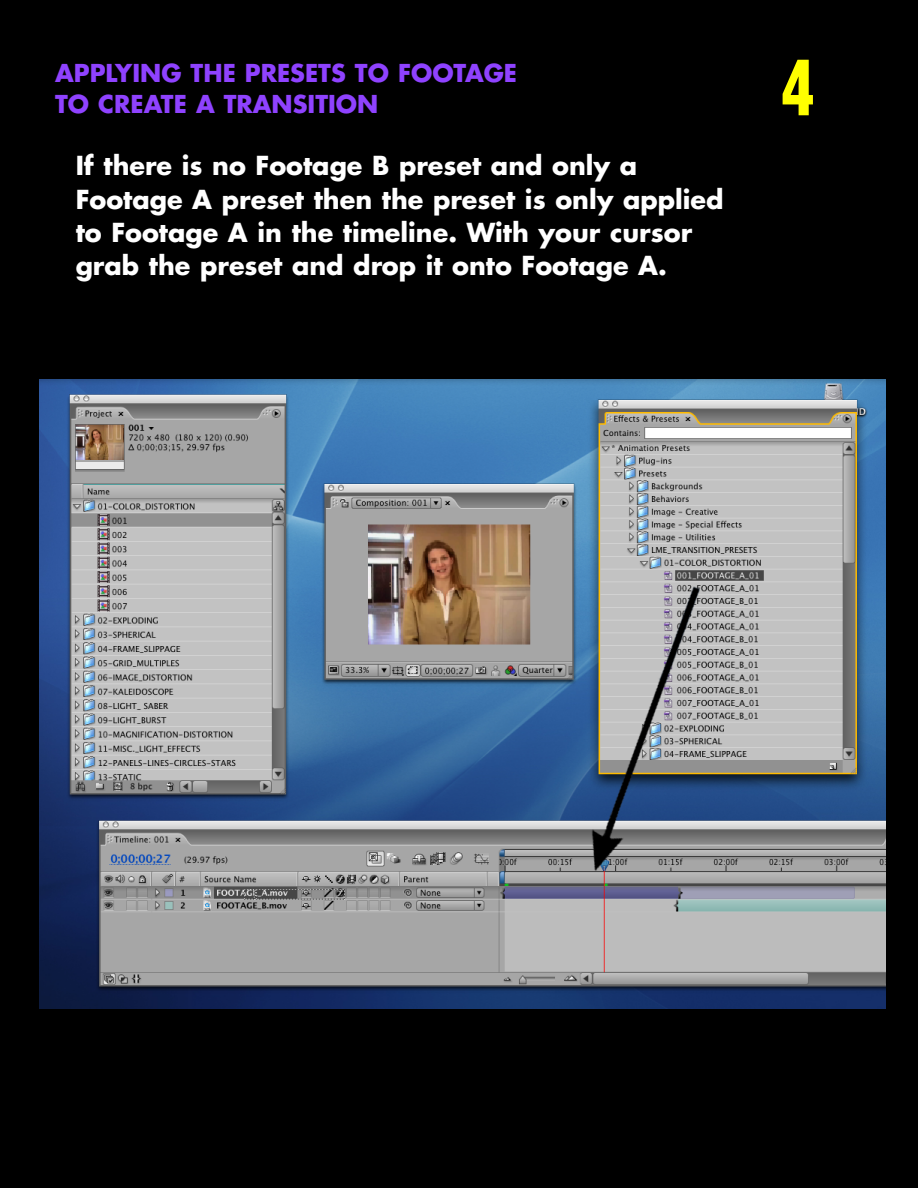
<style>
.page{position:relative;width:918px;height:1188px;background:#000}
.page>*{position:absolute;margin:0;border:0;box-sizing:border-box;transform-origin:0 0}
.t1{font:900 condensed 75.75px "Helvetica";color:#ff0;scale:.84 1}
.t2{font:700 25.5px/33.2px "Futura";color:#fff}
.t3{font:700 24px/31.2px "Futura";color:#8f42ff}
</style>
<div class="page">
<img style="left:40px;top:380px;width:846px;height:629px">
<p class="t3" style="left:55px;top:59px;width:464px">APPLYING THE PRESETS TO FOOTAGE<br>TO CREATE A TRANSITION</p>
<p class="t2" style="left:76px;top:152px;width:649px">If there is no Footage B preset and only a Footage A preset then the preset is only applied to Footage A in the timeline. With your cursor grab the preset and drop it onto Footage A.</p>
<h1 class="t1" style="left:782px;top:45px;width:40px">4</h1>
</div>
